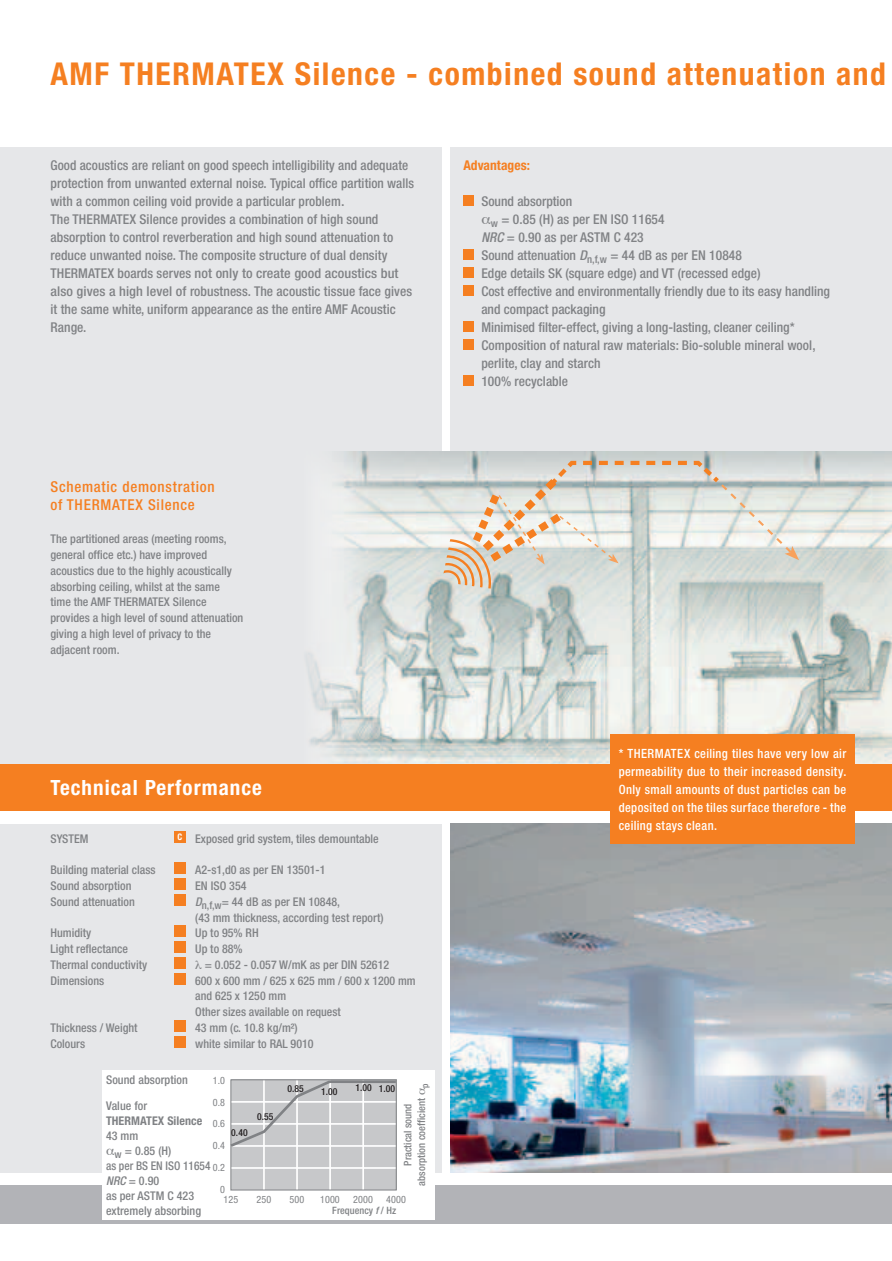
<style>
.page{position:relative;width:892px;height:1261px;background:#fff}
.page>*{position:absolute;margin:0;border:0;box-sizing:border-box;transform-origin:0 0}
.t1{font:700 condensed 31.5px "Helvetica Neue LT Pro";letter-spacing:.05em;color:#f57f21}
.t2{font:700 condensed 21px "Helvetica Neue LT Pro";letter-spacing:.05em;color:#fff}
.t3{font:500 condensed 15px/18px "Helvetica Neue LT Pro";letter-spacing:.05em;color:#f57f21}
.t4{font:500 condensed 13.5px/18px "Helvetica Neue LT Pro";letter-spacing:.005em;color:#808285}
.t5{font:700 condensed 13.5px "Helvetica Neue LT Pro";letter-spacing:.005em;color:#f57f21}
.t6{font:500 condensed 12.75px/18px "Helvetica Neue LT Pro";letter-spacing:.03em;color:#fff;text-align:justify}
.t7{font:500 condensed 12px/15.8px "Helvetica Neue LT Pro";color:#808285}
.t8{font:500 condensed 12px "Helvetica Neue LT Pro";color:#808285;scale:.95 1}
.t9{font:700 condensed 12px "Helvetica Neue LT Pro";letter-spacing:.005em;color:#808285}
.t10{font:500 condensed 10.5px/13.5px "Helvetica Neue LT Pro";color:#808285;text-align:center}
.t11{font:condensed 10.05px/21.9px "Helvetica Neue LT Pro";letter-spacing:.01em;color:#808285;text-align:right}
.t12{font:500 condensed 10.05px "Helvetica Neue LT Pro";letter-spacing:.005em;color:#808285}
.t13{font:500 condensed 9.6px "Helvetica Neue LT Pro";letter-spacing:.005em;color:#231f20}
.s1{font-style:italic}
</style>
<div class="page">
<div style="left:450px;top:148px;width:441px;height:623px;background:#e6e7e9"></div>
<div style="left:0;top:148px;width:442px;height:620px;background:#e6e7e9"></div>
<img style="left:308px;top:452px;width:583px;height:312px">
<svg style="left:441px;top:459px;width:357px;height:130px"></svg>
<div style="left:0;top:824px;width:442px;height:348px;background:#e6e7e9"></div>
<div style="left:0;top:1185px;width:891px;height:38px;background:#b2b3b7"></div>
<div style="left:0;top:764px;width:891px;height:47px;background:#f57f21"></div>
<img style="left:450px;top:824px;width:441px;height:348px">
<div style="left:463px;top:195px;width:11px;height:11px;background:#f57f21"></div>
<div style="left:463px;top:249px;width:11px;height:11px;background:#f57f21"></div>
<div style="left:463px;top:267px;width:11px;height:11px;background:#f57f21"></div>
<div style="left:463px;top:285px;width:11px;height:11px;background:#f57f21"></div>
<div style="left:463px;top:321px;width:11px;height:11px;background:#f57f21"></div>
<div style="left:463px;top:339px;width:11px;height:11px;background:#f57f21"></div>
<div style="left:463px;top:375px;width:11px;height:11px;background:#f57f21"></div>
<div style="left:610px;top:734px;width:244px;height:109px;background:#f57f21"></div>
<div style="left:174px;top:831px;width:12px;height:11px;background:#f57f21"></div>
<div style="left:174px;top:862px;width:12px;height:12px;background:#f57f21"></div>
<div style="left:174px;top:878px;width:12px;height:12px;background:#f57f21"></div>
<div style="left:174px;top:894px;width:12px;height:11px;background:#f57f21"></div>
<div style="left:174px;top:925px;width:12px;height:12px;background:#f57f21"></div>
<div style="left:174px;top:941px;width:12px;height:12px;background:#f57f21"></div>
<div style="left:174px;top:957px;width:12px;height:11px;background:#f57f21"></div>
<div style="left:174px;top:972px;width:12px;height:12px;background:#f57f21"></div>
<div style="left:174px;top:1020px;width:12px;height:11px;background:#f57f21"></div>
<div style="left:174px;top:1035px;width:12px;height:12px;background:#f57f21"></div>
<div style="left:103px;top:1070px;width:332px;height:149px;background:#fff"></div>
<div style="left:231px;top:1079px;width:165px;height:111px;background:#c7c8ca"></div>
<hr style="left:263px;top:1079px;width:2px;height:111px;background:#fff">
<hr style="left:296px;top:1079px;width:2px;height:111px;background:#fff">
<hr style="left:329px;top:1079px;width:2px;height:111px;background:#fff">
<hr style="left:362px;top:1079px;width:2px;height:111px;background:#fff">
<hr style="left:231px;top:1167px;width:165px;height:1px;background:#fff">
<div style="left:230px;top:1079px;width:166px;height:111px;border:1px solid #808285"></div>
<svg style="left:230px;top:1079px;width:167px;height:70px"></svg>
<h1 class="t1" style="left:50px;top:55px;width:836px">AMF THERMATEX Silence - combined sound attenuation and</h1>
<p class="t4" style="left:50px;top:156px;width:365px">Good acoustics are reliant on good speech intelligibility and adequate protection from unwanted external noise. Typical office partition walls with a common ceiling void provide a particular problem.<br>The THERMATEX Silence provides a combination of high sound absorption to control reverberation and high sound attenuation to reduce unwanted noise. The composite structure of dual density THERMATEX boards serves not only to create good acoustics but also gives a high level of robustness. The acoustic tissue face gives it the same white, uniform appearance as the entire AMF Acoustic Range.</p>
<p class="t3" style="left:50px;top:477px;width:166px">Schematic demonstration of THERMATEX Silence</p>
<p class="t7" style="left:50px;top:531px;width:194px">The partitioned areas (meeting rooms, general office etc.) have improved acoustics due to the highly acoustically absorbing ceiling, whilst at the same<br>time the AMF THERMATEX Silence provides a high level of sound attenuation giving a high level of privacy to the adjacent room.</p>
<p class="t5" style="left:463px;top:157px;width:68px">Advantages:</p>
<p class="t4" style="left:481px;top:192px;width:92px">Sound absorption</p>
<p class="t4" style="left:490px;top:210px;width:175px"><sub>w</sub> = 0.85 (H) as per EN ISO 11654</p>
<p class="t4" style="left:481px;top:228px;width:164px"><span class="s1">NRC</span> = 0.90 as per ASTM C 423</p>
<p class="t4" style="left:481px;top:246px;width:262px">Sound attenuation <span class="s1">D</span><sub>n,f,w</sub> = 44 dB as per EN 10848</p>
<p class="t4" style="left:481px;top:264px;width:280px">Edge details SK (square edge) and VT (recessed edge)</p>
<p class="t4" style="left:481px;top:282px;width:350px">Cost effective and environmentally friendly due to its easy handling</p>
<p class="t4" style="left:481px;top:300px;width:126px">and compact packaging</p>
<p class="t4" style="left:481px;top:318px;width:315px">Minimised filter-effect, giving a long-lasting, cleaner ceiling*</p>
<p class="t4" style="left:481px;top:336px;width:335px">Composition of natural raw materials: Bio-soluble mineral wool,</p>
<p class="t4" style="left:481px;top:354px;width:121px">perlite, clay and starch</p>
<p class="t4" style="left:481px;top:372px;width:88px">100% recyclable</p>
<h2 class="t2" style="left:50px;top:775px;width:213px">Technical Performance</h2>
<p class="t7" style="left:50px;top:830px;width:40px">SYSTEM</p>
<p class="t7" style="left:177px;top:830px;width:203px"><sup>C</sup> Exposed grid system, tiles demountable</p>
<p class="t7" style="left:50px;top:862px;width:107px">Building material class</p>
<p class="t7" style="left:195px;top:862px;width:132px">A2-s1,d0 as per EN 13501-1</p>
<p class="t7" style="left:50px;top:877px;width:82px">Sound absorption</p>
<p class="t7" style="left:195px;top:877px;width:53px">EN ISO 354</p>
<p class="t7" style="left:50px;top:893px;width:86px">Sound attenuation</p>
<p class="t7" style="left:195px;top:893px;width:190px"><span class="s1">D</span><sub>n,f,w</sub>= 44 dB as per EN 10848,<br>(43 mm thickness, according test report)</p>
<p class="t7" style="left:50px;top:925px;width:42px">Humidity</p>
<p class="t7" style="left:195px;top:925px;width:65px">Up to 95% RH</p>
<p class="t7" style="left:50px;top:940px;width:79px">Light reflectance</p>
<p class="t7" style="left:195px;top:940px;width:49px">Up to 88%</p>
<p class="t7" style="left:50px;top:956px;width:98px">Thermal conductivity</p>
<p class="t7" style="left:205px;top:956px;width:186px">= 0.052 - 0.057 W/mK as per DIN 52612</p>
<p class="t7" style="left:50px;top:972px;width:55px">Dimensions</p>
<p class="t7" style="left:195px;top:972px;width:222px">600 x 600 mm / 625 x 625 mm / 600 x 1200 mm and 625 x 1250 mm<br>Other sizes available on request</p>
<p class="t7" style="left:50px;top:1019px;width:88px">Thickness / Weight</p>
<p class="t7" style="left:195px;top:1019px;width:104px">43 mm (c. 10.8 kg/m²)</p>
<p class="t7" style="left:50px;top:1035px;width:36px">Colours</p>
<p class="t7" style="left:195px;top:1035px;width:120px">white similar to RAL 9010</p>
<p class="t7" style="left:106px;top:1067px;width:83px;line-height:25.5px">Sound absorption<br>Value for</p>
<p class="t9" style="left:106px;top:1113px;width:98px">THERMATEX Silence</p>
<p class="t7" style="left:106px;top:1127px;width:34px">43 mm</p>
<p class="t7" style="left:115px;top:1142px;width:58px"><sub>w</sub> = 0.85 (H)</p>
<p class="t8" style="left:106px;top:1158px;width:111px">as per BS EN ISO 11654</p>
<p class="t7" style="left:106px;top:1172px;width:55px"><span class="s1">NRC</span> = 0.90</p>
<p class="t7" style="left:106px;top:1187px;width:89px">as per ASTM C 423</p>
<p class="t7" style="left:106px;top:1202px;width:97px">extremely absorbing</p>
<p class="t11" style="left:213px;top:1069px;width:14px">1.0<br>0.8<br>0.6<br>0.4<br>0.2<br>0</p>
<p class="t10" style="left:401px;top:1185px;width:104px;rotate:-90deg">Practical sound absorption coefficient <sub>p</sub></p>
<p class="t13" style="left:287px;top:1082px;width:18px">0.85</p>
<p class="t13" style="left:321px;top:1085px;width:18px">1.00</p>
<p class="t13" style="left:355px;top:1082px;width:41px">1.00 1.00</p>
<p class="t13" style="left:257px;top:1110px;width:18px">0.55</p>
<p class="t13" style="left:231px;top:1127px;width:18px">0.40</p>
<p class="t11" style="left:223px;top:1188px;width:16px">125</p>
<p class="t11" style="left:256px;top:1188px;width:16px">250</p>
<p class="t11" style="left:289px;top:1188px;width:16px">500</p>
<p class="t11" style="left:320px;top:1188px;width:21px">1000</p>
<p class="t11" style="left:353px;top:1188px;width:21px">2000</p>
<p class="t11" style="left:386px;top:1188px;width:21px">4000</p>
<p class="t12" style="left:332px;top:1204px;width:65px">Frequency <span class="s1">f</span> / Hz</p>
<p class="t6" style="left:618px;top:744px;width:229px">* THERMATEX ceiling tiles have very low air permeability due to their increased density.<br>Only small amounts of dust particles can be deposited on the tiles surface therefore - the ceiling stays clean.</p>
</div>
